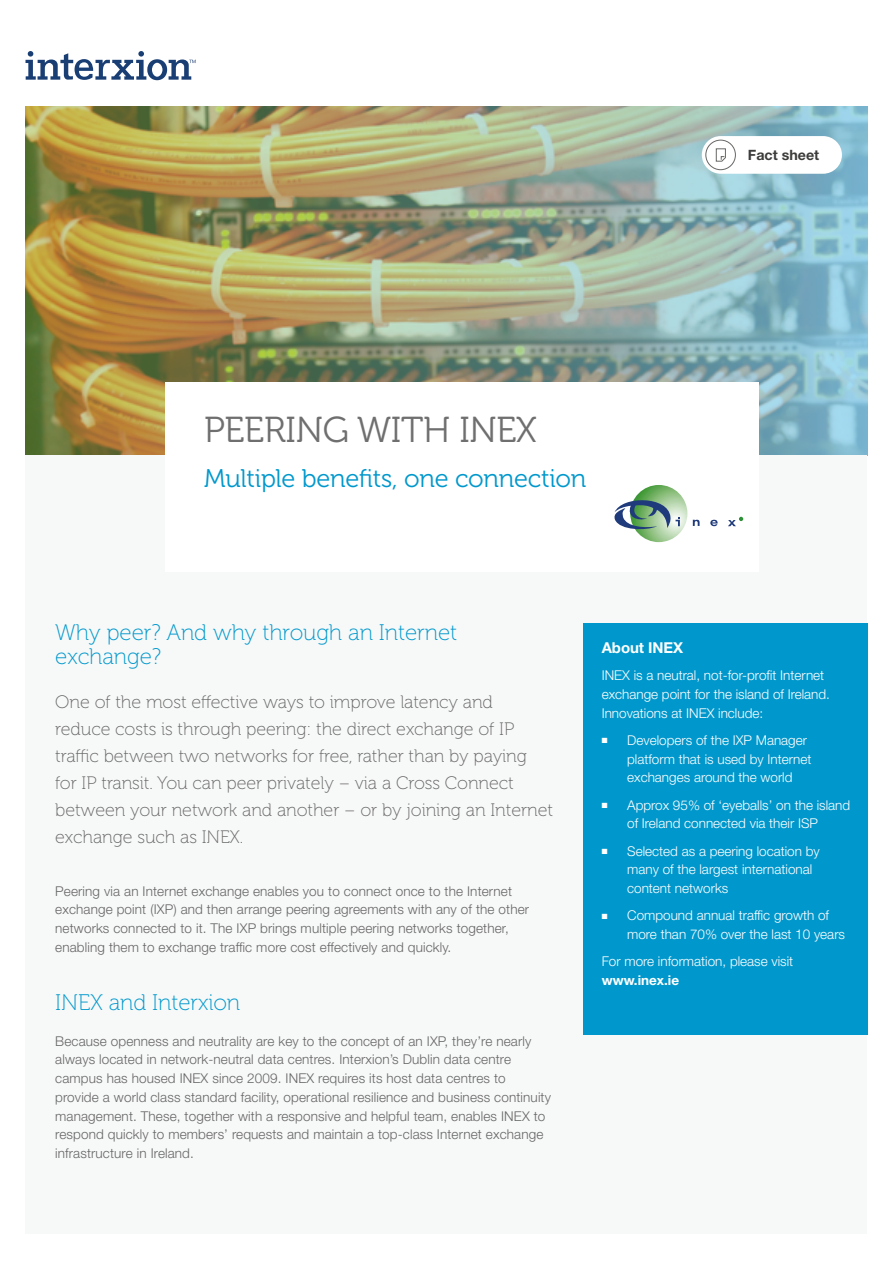
<style>
.page{position:relative;width:893px;height:1263px;background:#fff}
.page>*{position:absolute;margin:0;border:0;box-sizing:border-box;transform-origin:0 0}
.t1{font:36px "Museo 300";letter-spacing:-.01em;color:#706f6f}
.t2{font:25.5px "Museo 300";letter-spacing:-.01em;color:#0098cc}
.t3{font:22.5px/24px "Museo 100";letter-spacing:-.005em;color:#0098cc}
.t4{font:18px/27px "Museo 100";letter-spacing:-.005em;color:#666665}
.t5{font:700 15px "Helvetica Neue LT Std";letter-spacing:-.005em;color:#fff}
.t6{font:700 14.25px "Helvetica Neue LT Std";color:#3c3c3b}
.t7{font:300 13.5px/18.8px "Helvetica Neue LT Std";letter-spacing:.01em;color:#666665}
.t8{font:300 13.5px/18.8px "Helvetica Neue LT Std";color:#fff}
.t9{font:700 13.5px "Helvetica Neue LT Std";color:#fff}
</style>
<div class="page">
<img style="left:26px;top:106px;width:841px;height:349px">
<div style="left:26px;top:455px;width:841px;height:778px;background:#f7f8f8"></div>
<div style="left:166px;top:383px;width:593px;height:189px;background:#fff"></div>
<svg style="left:26px;top:51px;width:170px;height:29px"></svg>
<div style="left:702px;top:136px;width:140px;height:38px;background:#fff;border-radius:19px"></div>
<div style="left:705px;top:140px;width:31px;height:30px;border:1px solid #666665;border-radius:50%"></div>
<svg style="left:716px;top:148px;width:10px;height:14px"></svg>
<div style="left:583px;top:623px;width:284px;height:411px;background:#0098cc"></div>
<svg style="left:630px;top:485px;width:57px;height:57px"></svg>
<svg style="left:693px;top:520px;width:7px;height:6px"></svg>
<svg style="left:710px;top:520px;width:8px;height:6px"></svg>
<svg style="left:614px;top:495px;width:66px;height:36px"></svg>
<svg style="left:728px;top:517px;width:15px;height:9px"></svg>
<p class="t6" style="left:748px;top:147px;width:73px">Fact sheet</p>
<h1 class="t1" style="left:204px;top:410px;width:334px">PEERING WITH INEX</h1>
<h2 class="t2" style="left:204px;top:465px;width:384px">Multiple benefits, one connection</h2>
<h3 class="t3" style="left:55px;top:621px;width:404px">Why peer? And why through an Internet exchange?</h3>
<p class="t4" style="left:55px;top:689px;width:499px">One of the most effective ways to improve latency and<br>reduce costs is through peering: the direct exchange of IP traffic between two networks for free, rather than by paying<br>for IP transit. You can peer privately – via a Cross Connect between your network and another – or by joining an Internet exchange such as INEX.</p>
<p class="t7" style="left:55px;top:881px;width:475px">Peering via an Internet exchange enables you to connect once to the Internet exchange point (IXP) and then arrange peering agreements with any of the other networks connected to it. The IXP brings multiple peering networks together, enabling them to exchange traffic more cost effectively and quickly.</p>
<h3 class="t3" style="left:55px;top:991px;width:186px">INEX and Interxion</h3>
<p class="t7" style="left:55px;top:1031px;width:497px">Because openness and neutrality are key to the concept of an IXP, they’re nearly always located in network-neutral data centres. Interxion’s Dublin data centre campus has housed INEX since 2009. INEX requires its host data centres to provide a world class standard facility, operational resilience and business continuity management. These, together with a responsive and helpful team, enables INEX to respond quickly to members’ requests and maintain a top-class Internet exchange infrastructure in Ireland.</p>
<p class="t5" style="left:602px;top:638px;width:83px">About INEX</p>
<p class="t8" style="left:602px;top:666px;width:230px">INEX is a neutral, not-for-profit Internet exchange point for the island of Ireland.<br>Innovations at INEX include:</p>
<p class="t8" style="left:627px;top:730px;width:186px;text-indent:-26px">■ Developers of the IXP Manager platform that is used by Internet exchanges around the world</p>
<p class="t8" style="left:602px;top:795px;width:250px;text-align:center">■ Approx 95% of ‘eyeballs’ on the island of Ireland connected via their ISP</p>
<p class="t8" style="left:627px;top:841px;width:194px;text-indent:-26px">■ Selected as a peering location by many of the largest international content networks</p>
<p class="t8" style="left:627px;top:906px;width:219px;text-indent:-26px">■ Compound annual traffic growth of more than 70% over the last 10 years</p>
<p class="t8" style="left:602px;top:952px;width:193px">For more information, please visit</p>
<p class="t9" style="left:602px;top:972px;width:79px">www.inex.ie</p>
</div>
